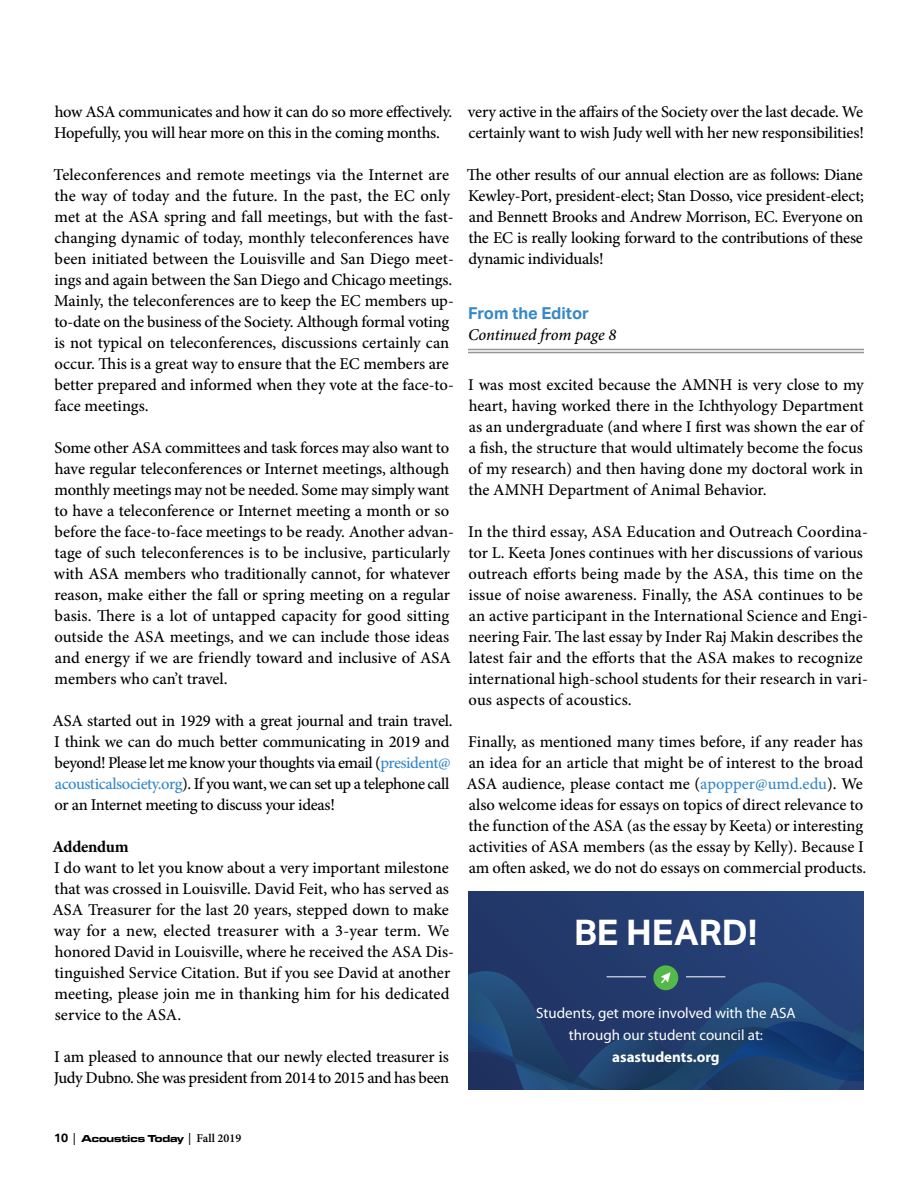
<style>
.page{position:relative;width:918px;height:1188px;background:#fff}
.page>*{position:absolute;margin:0;border:0;box-sizing:border-box;transform-origin:0 0}
.t1{font:700 35.4px "Aktiv Grotesk";color:#fff}
.t2{font:500 16.5px/21px "Minion Pro";letter-spacing:-.005em;color:#000}
.t3{font:500 16.5px/21px "Minion Pro";letter-spacing:-.025em;color:#000}
.t4{font:italic 500 16.5px "Minion Pro";letter-spacing:-.01em;color:#000}
.t5{font:700 16.5px "Aktiv Grotesk";color:#3688c8}
.t6{font:700 16.5px "Minion Pro";letter-spacing:-.015em;color:#000}
.t7{font:15px/22px "Myriad Pro";color:#fff;text-align:center}
.t8{font:700 15px "Myriad Pro";color:#fff}
.t9{font:700 10.5px "Microgramma Ext D";color:#000}
.s1{color:#3688c8}
.s2{font-family:"Aktiv Grotesk";font-size:12px}
.s3{font-family:"Minion Pro";font-weight:600;font-size:12px}
</style>
<div class="page">
<hr style="left:468px;top:349px;width:396px;height:1px;background:#939598">
<hr style="left:468px;top:352px;width:396px;height:1px;background:#939598">
<div style="left:468px;top:891px;width:396px;height:198px;background:#243d72"></div>
<svg style="left:468px;top:951px;width:396px;height:138px"></svg>
<hr style="left:607px;top:977px;width:39px;height:1px;background:#fff">
<hr style="left:686px;top:977px;width:39px;height:1px;background:#fff">
<p class="t2" style="left:54px;top:101px;width:400px">how ASA communicates and how it can do so more effectively.<br>Hopefully, you will hear more on this in the coming months.</p>
<p class="t2" style="left:54px;top:164px;width:402px">Teleconferences and remote meetings via the Internet are the way of today and the future. In the past, the EC only met at the ASA spring and fall meetings, but with the fast&shy;changing dynamic of today, monthly teleconferences have been initiated between the Louisville and San Diego meet&shy;ings and again between the San Diego and Chicago meetings.<br>Mainly, the teleconferences are to keep the EC members up&shy;to-date on the business of the Society. Although formal voting is not typical on teleconferences, discussions certainly can occur. This is a great way to ensure that the EC members are better prepared and informed when they vote at the face-to&shy;face meetings.</p>
<p class="t2" style="left:54px;top:437px;width:401px">Some other ASA committees and task forces may also want to have regular teleconferences or Internet meetings, although monthly meetings may not be needed. Some may simply want to have a teleconference or Internet meeting a month or so before the face-to-face meetings to be ready. Another advan&shy;tage of such teleconferences is to be inclusive, particularly with ASA members who traditionally cannot, for whatever reason, make either the fall or spring meeting on a regular basis. There is a lot of untapped capacity for good sitting outside the ASA meetings, and we can include those ideas and energy if we are friendly toward and inclusive of ASA members who can’t travel.</p>
<p class="t3" style="left:53px;top:710px;width:401px">ASA started out in 1929 with a great journal and train travel.<br>I think we can do much better communicating in 2019 and beyond! Please let me know your thoughts via email (<span class="s1">president@ acousticalsociety.org</span>). If you want, we can set up a telephone call or an Internet meeting to discuss your ideas!</p>
<p class="t6" style="left:53px;top:835px;width:78px">Addendum</p>
<p class="t2" style="left:53px;top:857px;width:403px">I do want to let you know about a very important milestone that was crossed in Louisville. David Feit, who has served as ASA Treasurer for the last 20 years, stepped down to make way for a new, elected treasurer with a 3-year term. We honored David in Louisville, where he received the ASA Dis&shy;tinguished Service Citation. But if you see David at another meeting, please join me in thanking him for his dedicated service to the ASA.</p>
<p class="t2" style="left:54px;top:1046px;width:397px">I am pleased to announce that our newly elected treasurer is<br>Judy Dubno. She was president from 2014 to 2015 and has been</p>
<p class="t2" style="left:468px;top:101px;width:397px">very active in the affairs of the Society over the last decade. We certainly want to wish Judy well with her new responsibilities!</p>
<p class="t2" style="left:467px;top:164px;width:399px;text-align:justify">The other results of our annual election are as follows: Diane Kewley-Port, president-elect; Stan Dosso, vice president-elect; and Bennett Brooks and Andrew Morrison, EC. Everyone on the EC is really looking forward to the contributions of these dynamic individuals!</p>
<p class="t5" style="left:468px;top:303px;width:123px">From the Editor</p>
<p class="t4" style="left:468px;top:323px;width:150px">Continued from page 8</p>
<p class="t2" style="left:468px;top:374px;width:397px;text-align:justify">I was most excited because the AMNH is very close to my heart, having worked there in the Ichthyology Department as an undergraduate (and where I first was shown the ear of a fish, the structure that would ultimately become the focus of my research) and then having done my doctoral work in the AMNH Department of Animal Behavior.</p>
<p class="t2" style="left:468px;top:521px;width:401px">In the third essay, ASA Education and Outreach Coordina&shy;tor L. Keeta Jones continues with her discussions of various outreach efforts being made by the ASA, this time on the issue of noise awareness. Finally, the ASA continues to be an active participant in the International Science and Engi&shy;neering Fair. The last essay by Inder Raj Makin describes the latest fair and the efforts that the ASA makes to recognize international high-school students for their research in vari&shy;ous aspects of acoustics.</p>
<p class="t2" style="left:467px;top:731px;width:401px">Finally, as mentioned many times before, if any reader has an idea for an article that might be of interest to the broad ASA audience, please contact me (<span class="s1">apopper@umd.edu</span>). We also welcome ideas for essays on topics of direct relevance to the function of the ASA (as the essay by Keeta) or interesting activities of ASA members (as the essay by Kelly). Because I am often asked, we do not do essays on commercial products.</p>
<h1 class="t1" style="left:574px;top:910px;width:185px">BE HEARD!</h1>
<p class="t7" style="left:536px;top:1002px;width:261px">Students, get more involved with the ASA through our student council at:</p>
<p class="t8" style="left:612px;top:1047px;width:109px">asastudents.org</p>
<p class="t9" style="left:54px;top:1131px;width:189px"><span class="s2">10</span> <span class="s3">|</span> Acoustics Today <span class="s3">| Fall 2019</span></p>
</div>
